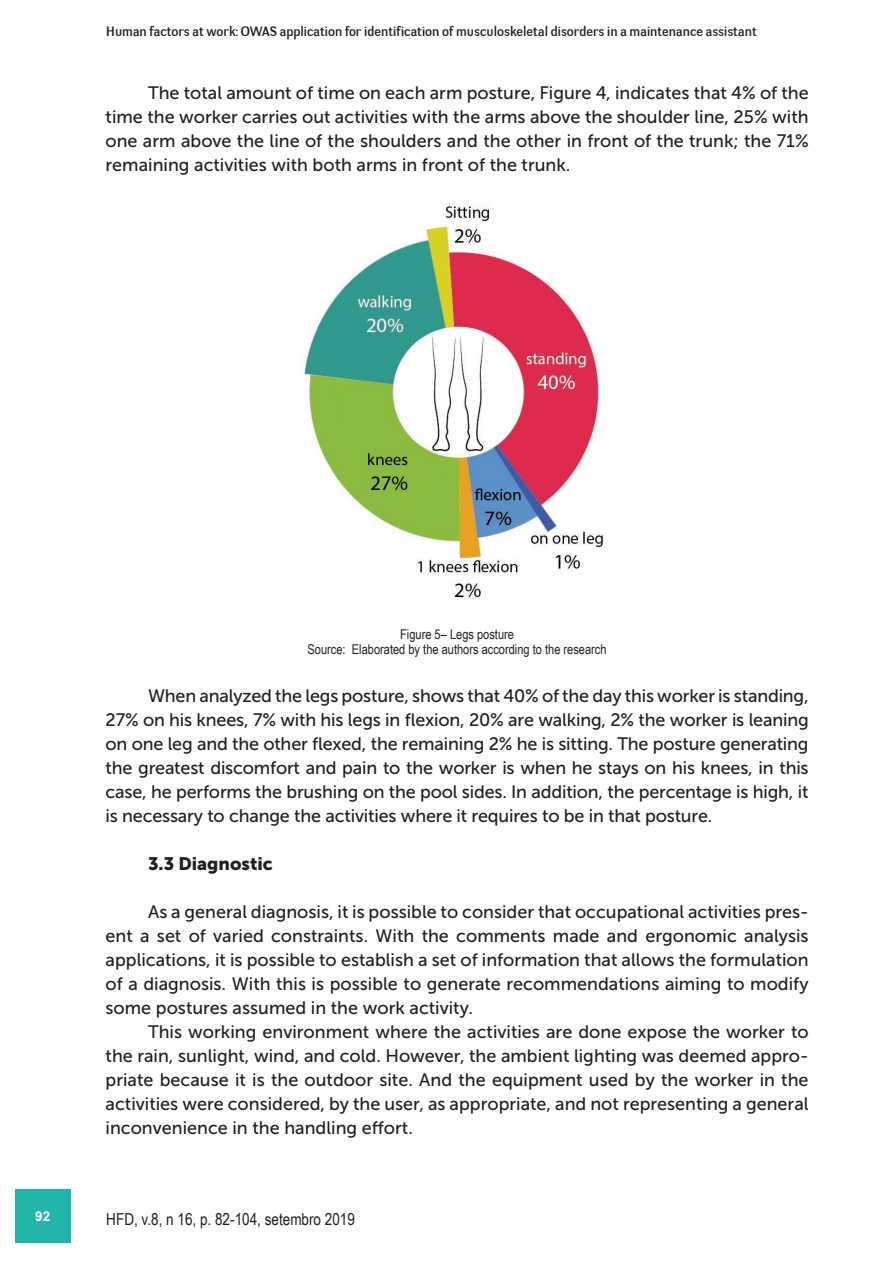
<style>
.page{position:relative;width:893px;height:1263px;background:#fff}
.page>*{position:absolute;margin:0;border:0;box-sizing:border-box;transform-origin:0 0}
.t1{font:18px/24px "Museo Sans 500";color:#231f20;text-align:justify}
.t2{font:18px "Museo Sans 900";color:#231f20}
.t3{font:16.5px "Arial Narrow";color:#231f20}
.t4{font:13.5px "Negotiate Free";color:#231f20}
.t5{font:13.5px/15px "Arial Narrow";color:#231f20;text-align:center}
.t6{font:700 13.5px "Arial";color:#fff}
</style>
<div class="page">
<div style="left:15px;top:1189px;width:55px;height:53px;background:#22b5ab"></div>
<img style="left:303px;top:206px;width:301px;height:392px">
<p class="t4" style="left:106px;top:23px;width:652px">Human factors at work: OWAS application for identification of musculoskeletal disorders in a maintenance assistant</p>
<p class="t1" style="left:106px;top:80px;width:705px;text-indent:43px">The total amount of time on each arm posture, Figure 4, indicates that 4% of the time the worker carries out activities with the arms above the shoulder line, 25% with one arm above the line of the shoulders and the other in front of the trunk; the 71% remaining activities with both arms in front of the trunk.</p>
<p class="t6" style="left:35px;top:1207px;width:17px">92</p>
<p class="t5" style="left:308px;top:626px;width:301px">Figure 5– Legs posture<br>Source: Elaborated by the authors according to the research</p>
<p class="t1" style="left:106px;top:683px;width:705px;text-indent:43px">When analyzed the legs posture, shows that 40% of the day this worker is standing, 27% on his knees, 7% with his legs in flexion, 20% are walking, 2% the worker is leaning on one leg and the other flexed, the remaining 2% he is sitting. The posture generating the greatest discomfort and pain to the worker is when he stays on his knees, in this case, he performs the brushing on the pool sides. In addition, the percentage is high, it is necessary to change the activities where it requires to be in that posture.</p>
<p class="t2" style="left:148px;top:853px;width:126px">3.3 Diagnostic</p>
<p class="t1" style="left:106px;top:899px;width:705px;text-indent:43px">As a general diagnosis, it is possible to consider that occupational activities pres&shy;ent a set of varied constraints. With the comments made and ergonomic analysis applications, it is possible to establish a set of information that allows the formulation of a diagnosis. With this is possible to generate recommendations aiming to modify some postures assumed in the work activity.</p>
<p class="t1" style="left:106px;top:1019px;width:705px;text-indent:43px">This working environment where the activities are done expose the worker to the rain, sunlight, wind, and cold. However, the ambient lighting was deemed appro&shy;priate because it is the outdoor site. And the equipment used by the worker in the activities were considered, by the user, as appropriate, and not representing a general inconvenience in the handling effort.</p>
<p class="t3" style="left:106px;top:1206px;width:250px">HFD, v.8, n 16, p. 82-104, setembro 2019</p>
</div>
